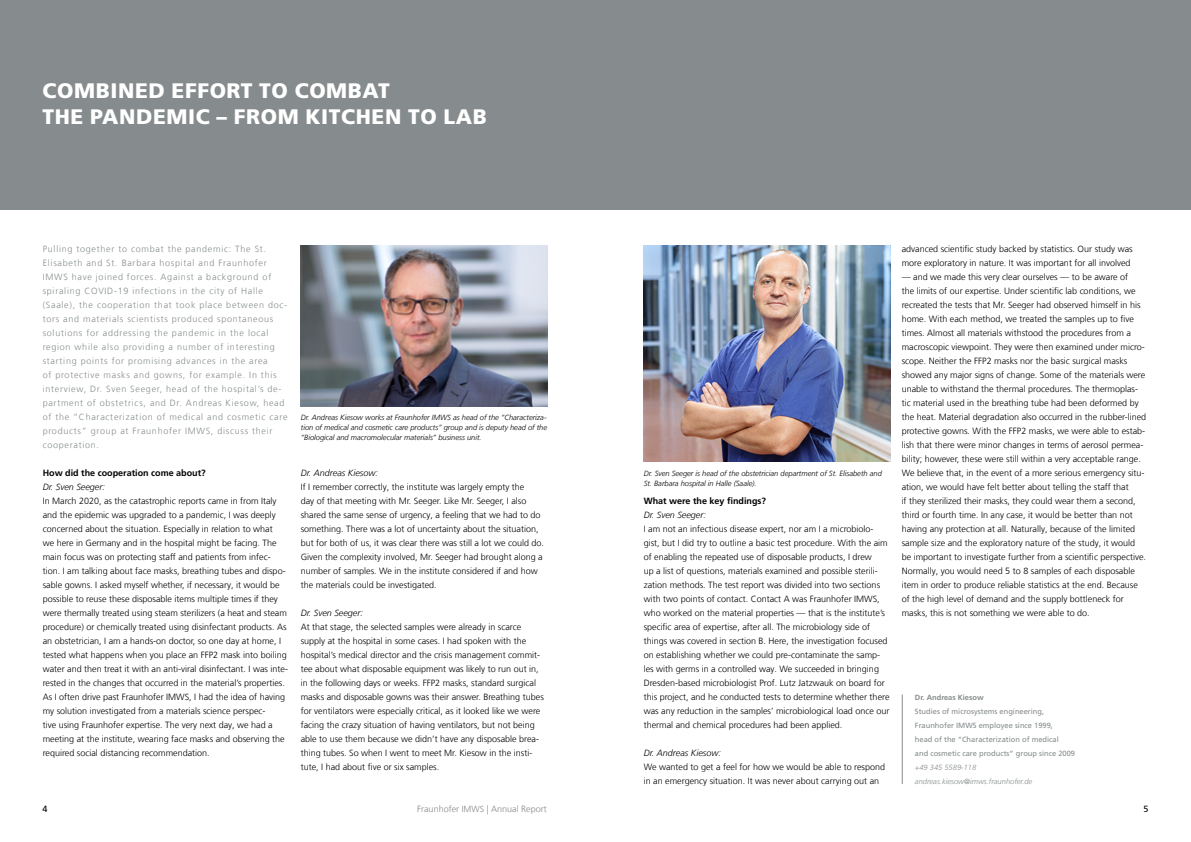
<style>
.page{position:relative;width:1191px;height:842px;background:#fff}
.page>*{position:absolute;margin:0;border:0;box-sizing:border-box;transform-origin:0 0}
.t1{font:900 21px/26px "Frutiger LT Com";letter-spacing:.03em;color:#fff}
.t2{font:300 9px/14px "Frutiger LT Com";color:#000}
.t3{font:300 9px/14px "Frutiger LT Com";letter-spacing:.08em;color:#868c8d}
.t4{font:italic 300 9px "Frutiger LT Com";color:#000}
.t5{font:700 9px "Frutiger LT Com";color:#000}
.t6{font:300 9px "Frutiger LT Com";color:#878787}
.t7{font:9px "Frutiger LT Com";color:#000}
.t8{font:italic 300 7.5px/10px "Frutiger LT Com";color:#000}
.t9{font:7.5px/14px "Frutiger LT Com";color:#868c8d}
.t10{font:italic 300 7.5px/14px "Frutiger LT Com";color:#868c8d}
.t11{font:700 7.5px "Frutiger LT Com";color:#868c8d}
.s1{font-size:8.8px}
</style>
<div class="page">
<div style="left:595px;top:0;width:596px;height:210px;background:#868c8d"></div>
<div style="left:0;top:0;width:595px;height:210px;background:#868c8d"></div>
<img style="left:643px;top:245px;width:247px;height:217px">
<hr style="left:901px;top:694px;width:1px;height:90px;background:#868c8d">
<img style="left:300px;top:245px;width:247px;height:161px">
<h1 class="t1" style="left:43px;top:78px;width:446px">COMBINED EFFORT TO COMBAT<br>THE PANDEMIC – FROM KITCHEN TO LAB</h1>
<p class="t3" style="left:43px;top:242px;width:246px">Pulling together to combat the pandemic: The St.<br>Elisabeth and St. Barbara hospital and Fraunhofer IMWS have joined forces. Against a background of spiraling COVID-19 infections in the city of Halle (Saale), the cooperation that took place between doc&shy;tors and materials scientists produced spontaneous solutions for addressing the pandemic in the local region while also providing a number of interesting starting points for promising advances in the area<br>of protective masks and gowns, for example. In this interview, Dr. Sven Seeger, head of the hospital’s de&shy;partment of obstetrics, and Dr. Andreas Kiesow, head of the “Characterization of medical and cosmetic care products” group at Fraunhofer IMWS, discuss their cooperation.</p>
<p class="t5" style="left:43px;top:468px;width:165px">How did the cooperation come about?</p>
<p class="t4" style="left:43px;top:482px;width:64px">Dr. Sven Seeger:</p>
<p class="t2" style="left:43px;top:494px;width:247px">In March 2020, as the catastrophic reports came in from Italy and the epidemic was upgraded to a pandemic, I was deeply concerned about the situation. Especially in relation to what<br>we here in Germany and in the hospital might be facing. The main focus was on protecting staff and patients from infec&shy;tion. I am talking about face masks, breathing tubes and dispo&shy;sable gowns. I asked myself whether, if necessary, it would be possible to reuse these disposable items multiple times if they were thermally treated using steam sterilizers (a heat and steam procedure) or chemically treated using disinfectant products. As an obstetrician, I am a hands-on doctor, so one day at home, I tested what happens when you place an FFP2 mask into boiling water and then treat it with an anti-viral disinfectant. I was inte&shy;rested in the changes that occurred in the material’s properties.<br>As I often drive past Fraunhofer IMWS, I had the idea of having my solution investigated from a materials science perspec-<br>tive using Fraunhofer expertise. The very next day, we had a meeting at the institute, wearing face masks and observing the required social distancing recommendation.</p>
<p class="t8" style="left:301px;top:412px;width:248px;text-align:justify">Dr. Andreas Kiesow works at Fraunhofer IMWS as head of the “Characteriza&shy;tion of medical and cosmetic care products” group and is deputy head of the “Biological and macromolecular materials” business unit.</p>
<p class="t4" style="left:301px;top:468px;width:79px">Dr. Andreas Kiesow:</p>
<p class="t2" style="left:301px;top:480px;width:245px">If I remember correctly, the institute was largely empty the<br>day of that meeting with Mr. Seeger. Like Mr. Seeger, I also shared the same sense of urgency, a feeling that we had to do something. There was a lot of uncertainty about the situation, but for both of us, it was clear there was still a lot we could do.<br>Given the complexity involved, Mr. Seeger had brought along a number of samples. We in the institute considered if and how the materials could be investigated.</p>
<p class="t4" style="left:301px;top:608px;width:64px">Dr. Sven Seeger:</p>
<p class="t2" style="left:301px;top:620px;width:245px">At that stage, the selected samples were already in scarce supply at the hospital in some cases. I had spoken with the hospital’s medical director and the crisis management commit&shy;tee about what disposable equipment was likely to run out in, in the following days or weeks. FFP2 masks, standard surgical masks and disposable gowns was their answer. Breathing tubes for ventilators were especially critical, as it looked like we were facing the crazy situation of having ventilators, but not being able to use them because we didn’t have any disposable brea&shy;thing tubes. So when I went to meet Mr. Kiesow in the insti&shy;tute, I had about five or six samples.</p>
<p class="t8" style="left:643px;top:469px;width:240px">Dr. Sven Seeger is head of the obstetrician department of St. Elisabeth and<br>St. Barbara hospital in Halle (Saale).</p>
<p class="t5" style="left:643px;top:496px;width:124px">What were the key findings?</p>
<p class="t4" style="left:643px;top:510px;width:64px">Dr. Sven Seeger:</p>
<p class="t2" style="left:643px;top:522px;width:247px">I am not an infectious disease expert, nor am I a microbiolo&shy;gist, but I did try to outline a basic test procedure. With the aim of enabling the repeated use of disposable products, I drew<br>up a list of questions, materials examined and possible sterili&shy;zation methods. The test report was divided into two sections with two points of contact. Contact A was Fraunhofer IMWS, who worked on the material properties — that is the institute’s specific area of expertise, after all. The microbiology side of things was covered in section B. Here, the investigation focused on establishing whether we could pre-contaminate the samp&shy;les with germs in a controlled way. We succeeded in bringing Dresden-based microbiologist Prof. Lutz Jatzwauk on board for this project, and he conducted tests to determine whether there was any reduction in the samples’ microbiological load once our thermal and chemical procedures had been applied.</p>
<p class="t4" style="left:643px;top:748px;width:79px">Dr. Andreas Kiesow:</p>
<p class="t2" style="left:643px;top:760px;width:243px">We wanted to get a feel for how we would be able to respond in an emergency situation. It was never about carrying out an</p>
<p class="t2" style="left:901px;top:242px;width:232px">advanced scientific study backed by statistics. Our study was more exploratory in nature. It was important for all involved</p>
<p class="t2" style="left:901px;top:270px;width:246px">— and we made this very clear ourselves — to be aware of<br>the limits of our expertise. Under scientific lab conditions, we recreated the tests that Mr. Seeger had observed himself in his home. With each method, we treated the samples up to five times. Almost all materials withstood the procedures from a macroscopic viewpoint. They were then examined under micro&shy;scope. Neither the FFP2 masks nor the basic surgical masks showed any major signs of change. Some of the materials were unable to withstand the thermal procedures. The thermoplas&shy;tic material used in the breathing tube had been deformed by the heat. Material degradation also occurred in the rubber-lined protective gowns. With the FFP2 masks, we were able to estab&shy;lish that there were minor changes in terms of aerosol permea&shy;bility; however, these were still within a very acceptable range.<br>We believe that, in the event of a more serious emergency situ&shy;ation, we would have felt better about telling the staff that<br>if they sterilized their masks, they could wear them a second, third or fourth time. In any case, it would be better than not having any protection at all. Naturally, because of the limited sample size and the exploratory nature of the study, it would be important to investigate further from a scientific perspective.<br>Normally, you would need 5 to 8 samples of each disposable item in order to produce reliable statistics at the end. Because of the high level of demand and the supply bottleneck for masks, this is not something we were able to do.</p>
<p class="t11" style="left:915px;top:693px;width:70px">Dr. Andreas Kiesow</p>
<p class="t9" style="left:915px;top:704px;width:162px">Studies of microsystems engineering, Fraunhofer IMWS employee since 1999,<br>head of the “Characterization of medical<br>and cosmetic care products” group since 2009</p>
<p class="t10" style="left:915px;top:760px;width:119px">+49 345 5589-118 andreas.kiesow@imws.fraunhofer.de</p>
<p class="t7" style="left:43px;top:804px;width:7px">4</p>
<p class="t6" style="left:417px;top:804px;width:131px">Fraunhofer <span class="s1">IMWS</span> | Annual Report</p>
<p class="t7" style="left:1143px;top:804px;width:7px">5</p>
</div>
